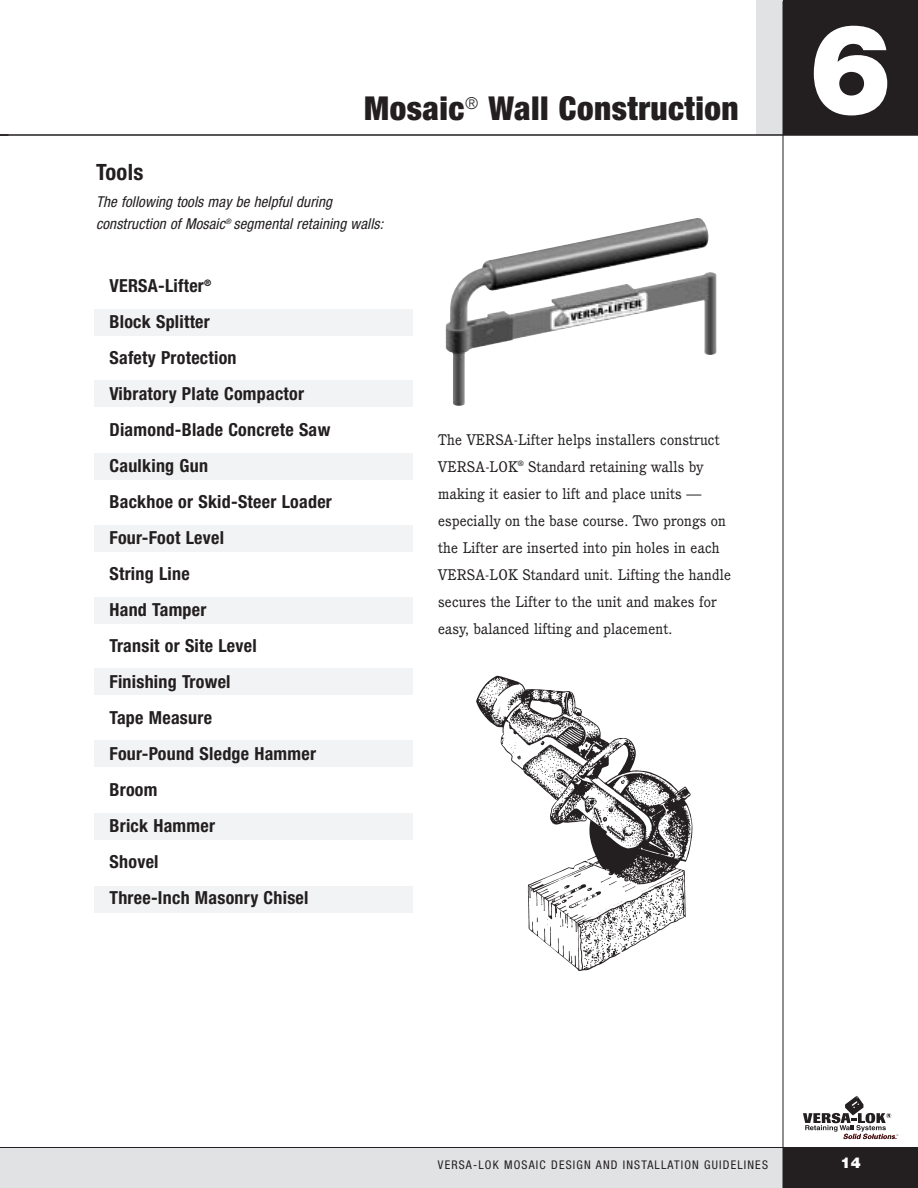
<style>
.page{position:relative;width:918px;height:1188px;background:#fff}
.page>*{position:absolute;margin:0;border:0;box-sizing:border-box;transform-origin:0 0}
.t1{font:900 126px "Helvetica Neue";color:#fff}
.t2{font:900 condensed 33px "Helvetica Neue";letter-spacing:.015em;color:#231f20}
.t3{font:700 condensed 22.5px "Helvetica Neue";letter-spacing:.015em;color:#231f20}
.t4{font:700 condensed 18px/36px "Helvetica Neue";letter-spacing:.015em;color:#231f20}
.t5{font:15px/27px "Cushing";letter-spacing:.01em;color:#231f20}
.t6{font:italic condensed 15px/22.5px "Helvetica Neue";letter-spacing:.01em;color:#231f20}
.t7{font:900 15px "Helvetica Neue";color:#fff}
.t8{font:condensed 12px "Helvetica Neue";letter-spacing:.095em;color:#231f20}
</style>
<div class="page">
<div style="left:94px;top:309px;width:319px;height:27px;background:#f2f3f4"></div>
<div style="left:94px;top:380px;width:319px;height:27px;background:#f2f3f4"></div>
<div style="left:94px;top:453px;width:319px;height:27px;background:#f2f3f4"></div>
<div style="left:94px;top:525px;width:319px;height:26px;background:#f2f3f4"></div>
<div style="left:94px;top:598px;width:319px;height:26px;background:#f2f3f4"></div>
<div style="left:94px;top:669px;width:319px;height:26px;background:#f2f3f4"></div>
<div style="left:94px;top:741px;width:319px;height:26px;background:#f2f3f4"></div>
<div style="left:94px;top:813px;width:319px;height:26px;background:#f2f3f4"></div>
<div style="left:94px;top:886px;width:319px;height:26px;background:#f2f3f4"></div>
<div style="left:0;top:1148px;width:783px;height:40px;background:#e1e2e4"></div>
<div style="left:756px;top:0;width:27px;height:135px;background:#e1e2e4"></div>
<hr style="left:0;top:134px;width:918px;height:2px;background:#231f20">
<hr style="left:783px;top:1px;width:1px;height:1187px;background:#231f20">
<div style="left:783px;top:0;width:135px;height:135px;background:#231f20"></div>
<hr style="left:0;top:1147px;width:918px;height:1px;background:#231f20">
<div style="left:783px;top:1148px;width:135px;height:40px;background:#231f20"></div>
<svg style="left:803px;top:1096px;width:95px;height:43px"></svg>
<svg style="left:0;top:134px;width:9px;height:2px"></svg>
<img style="left:446px;top:218px;width:271px;height:188px">
<img style="left:476px;top:675px;width:217px;height:296px">
<p class="t2" style="left:364px;top:97px;width:376px">Mosaic<sup>®</sup> Wall Construction</p>
<p class="t3" style="left:96px;top:163px;width:49px">Tools</p>
<p class="t6" style="left:96px;top:191px;width:289px">The following tools may be helpful during construction of Mosaic<sup>®</sup> segmental retaining walls:</p>
<p class="t4" style="left:110px;top:269px;width:224px">VERSA-Lifter<sup>®<br></sup>Block Splitter<br>Safety Protection<br>Vibratory Plate Compactor<br>Diamond-Blade Concrete Saw<br>Caulking Gun<br>Backhoe or Skid-Steer Loader<br>Four-Foot Level<br>String Line<br>Hand Tamper<br>Transit or Site Level<br>Finishing Trowel<br>Tape Measure<br>Four-Pound Sledge Hammer<br>Broom<br>Brick Hammer<br>Shovel<br>Three-Inch Masonry Chisel</p>
<p class="t5" style="left:438px;top:427px;width:294px">The VERSA-Lifter helps installers construct VERSA-LOK<sup>®</sup> Standard retaining walls by making it easier to lift and place units — especially on the base course. Two prongs on the Lifter are inserted into pin holes in each VERSA-LOK Standard unit. Lifting the handle secures the Lifter to the unit and makes for easy, balanced lifting and placement.</p>
<p class="t1" style="left:808px;top:24px;width:86px">6</p>
<p class="t8" style="left:438px;top:1161px;width:332px">VERSA-LOK MOSAIC DESIGN AND INSTALLATION GUIDELINES</p>
<p class="t7" style="left:841px;top:1158px;width:22px">14</p>
</div>
